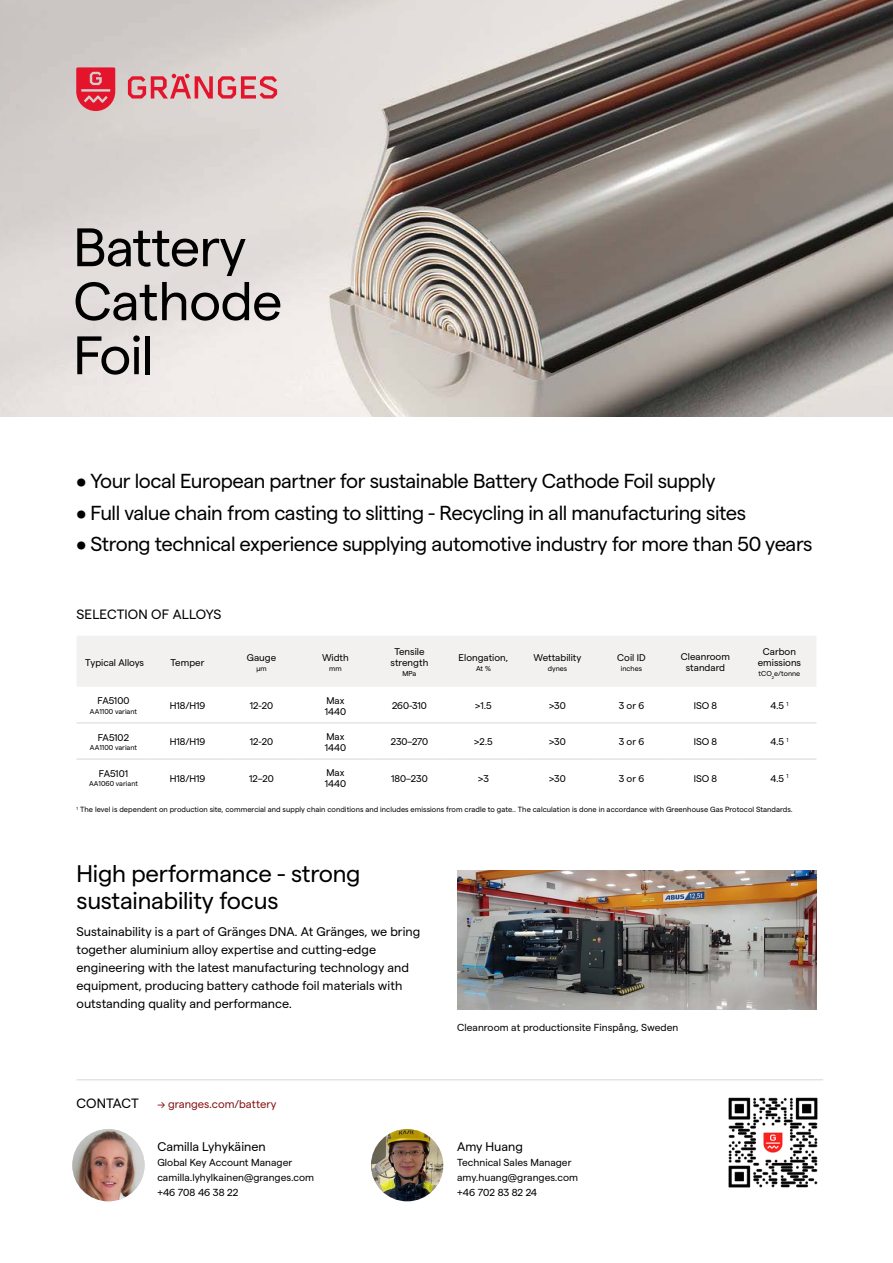
<style>
.page{position:relative;width:893px;height:1263px;background:#fff}
.page>*{position:absolute;margin:0;border:0;box-sizing:border-box;transform-origin:0 0}
.t1{font:54px/54px "Matter";letter-spacing:-.015em;color:#000}
.t2{font:24px/27px "Matter";letter-spacing:-.01em;color:#000}
.t3{font:20.25px "Matter";letter-spacing:-.02em;color:#000}
.t4{font:13.5px "Matter";letter-spacing:.01em;color:#000}
.t5{font:12.6px/18px "Matter";color:#000}
.t6{font:11.25px "Matter";color:#851313}
.t7{font:10.2px/15px "Matter";letter-spacing:.005em;color:#000}
.t8{font:9.75px/11.2px "Matter";color:#000;text-align:center}
.t9{font:7.5px "Matter";letter-spacing:.005em;color:#000}
.t10{font:7.2px "Matter";letter-spacing:.005em;color:#000}
</style>
<div class="page">
<img style="left:0;top:0;width:893px;height:417px">
<img style="left:457px;top:870px;width:359px;height:140px">
<div style="left:77px;top:636px;width:739px;height:51px;background:#f2f1f0"></div>
<hr style="left:77px;top:723px;width:74px;height:1px;background:#d9d6d3">
<hr style="left:151px;top:723px;width:74px;height:1px;background:#d9d6d3">
<hr style="left:225px;top:723px;width:73px;height:1px;background:#d9d6d3">
<hr style="left:298px;top:723px;width:74px;height:1px;background:#d9d6d3">
<hr style="left:372px;top:723px;width:74px;height:1px;background:#d9d6d3">
<hr style="left:446px;top:723px;width:74px;height:1px;background:#d9d6d3">
<hr style="left:520px;top:723px;width:74px;height:1px;background:#d9d6d3">
<hr style="left:594px;top:723px;width:74px;height:1px;background:#d9d6d3">
<hr style="left:668px;top:723px;width:74px;height:1px;background:#d9d6d3">
<hr style="left:742px;top:723px;width:74px;height:1px;background:#d9d6d3">
<hr style="left:77px;top:759px;width:74px;height:1px;background:#d9d6d3">
<hr style="left:151px;top:759px;width:74px;height:1px;background:#d9d6d3">
<hr style="left:225px;top:759px;width:73px;height:1px;background:#d9d6d3">
<hr style="left:298px;top:759px;width:74px;height:1px;background:#d9d6d3">
<hr style="left:372px;top:759px;width:74px;height:1px;background:#d9d6d3">
<hr style="left:446px;top:759px;width:74px;height:1px;background:#d9d6d3">
<hr style="left:520px;top:759px;width:74px;height:1px;background:#d9d6d3">
<hr style="left:594px;top:759px;width:74px;height:1px;background:#d9d6d3">
<hr style="left:668px;top:759px;width:74px;height:1px;background:#d9d6d3">
<hr style="left:742px;top:759px;width:74px;height:1px;background:#d9d6d3">
<img style="left:728px;top:1097px;width:90px;height:91px">
<hr style="left:77px;top:1079px;width:746px;height:1px;background:#d9d6d3">
<img style="left:72px;top:1129px;width:73px;height:72px;border-radius:36px">
<img style="left:371px;top:1129px;width:72px;height:72px;border-radius:36px">
<svg style="left:128px;top:74px;width:149px;height:25px;background:#de8990"></svg>
<svg style="left:76px;top:67px;width:39px;height:44px;background:#df4153"></svg>
<h1 class="t1" style="left:73px;top:216px;width:211px">Battery<br>Cathode<br>Foil</h1>
<h3 class="t3" style="left:77px;top:467px;width:641px">• Your local European partner for sustainable Battery Cathode Foil supply</h3>
<h3 class="t3" style="left:77px;top:498px;width:671px">• Full value chain from casting to slitting - Recycling in all manufacturing sites</h3>
<h3 class="t3" style="left:77px;top:530px;width:737px">• Strong technical experience supplying automotive industry for more than 50 years</h3>
<h3 class="t4" style="left:77px;top:604px;width:146px">SELECTION OF ALLOYS</h3>
<p class="t8" style="left:85px;top:656px;width:60px">Typical Alloys</p>
<p class="t8" style="left:171px;top:656px;width:35px">Temper</p>
<p class="t8" style="left:247px;top:651px;width:31px">Gauge</p>
<p class="t10" style="left:256px;top:663px;width:12px">μm</p>
<p class="t8" style="left:322px;top:651px;width:29px">Width</p>
<p class="t10" style="left:329px;top:663px;width:14px">mm</p>
<p class="t8" style="left:391px;top:645px;width:39px">Tensile strength</p>
<p class="t10" style="left:403px;top:668px;width:15px">MPa</p>
<p class="t8" style="left:459px;top:651px;width:51px">Elongation,</p>
<p class="t10" style="left:476px;top:663px;width:16px">At %</p>
<p class="t8" style="left:534px;top:651px;width:49px">Wettability</p>
<p class="t10" style="left:548px;top:663px;width:21px">dynes</p>
<p class="t8" style="left:617px;top:651px;width:30px">Coil ID</p>
<p class="t10" style="left:621px;top:663px;width:23px">inches</p>
<p class="t8" style="left:681px;top:650px;width:51px">Cleanroom standard</p>
<p class="t8" style="left:758px;top:645px;width:45px">Carbon emissions</p>
<p class="t10" style="left:758px;top:668px;width:43px">tCO<sub>2</sub>e/tonne</p>
<p class="t8" style="left:98px;top:694px;width:33px">FA5100</p>
<p class="t10" style="left:90px;top:706px;width:49px">AA1100 variant</p>
<p class="t8" style="left:170px;top:699px;width:37px">H18/H19</p>
<p class="t8" style="left:250px;top:699px;width:25px">12-20</p>
<p class="t8" style="left:325px;top:694px;width:23px;text-align:left">Max<br>1440</p>
<p class="t8" style="left:392px;top:699px;width:36px">260-310</p>
<p class="t8" style="left:475px;top:699px;width:18px">&gt;1.5</p>
<p class="t8" style="left:549px;top:699px;width:18px">&gt;30</p>
<p class="t8" style="left:619px;top:699px;width:27px">3 or 6</p>
<p class="t8" style="left:694px;top:699px;width:25px">ISO 8</p>
<p class="t8" style="left:770px;top:699px;width:19px">4.5 <sup>1</sup></p>
<p class="t8" style="left:98px;top:731px;width:33px">FA5102</p>
<p class="t10" style="left:90px;top:742px;width:49px">AA1100 variant</p>
<p class="t8" style="left:170px;top:735px;width:37px">H18/H19</p>
<p class="t8" style="left:250px;top:735px;width:25px">12-20</p>
<p class="t8" style="left:325px;top:730px;width:23px;text-align:left">Max<br>1440</p>
<p class="t8" style="left:391px;top:735px;width:39px">230–270</p>
<p class="t8" style="left:474px;top:735px;width:20px">&gt;2.5</p>
<p class="t8" style="left:549px;top:735px;width:18px">&gt;30</p>
<p class="t8" style="left:619px;top:735px;width:27px">3 or 6</p>
<p class="t8" style="left:694px;top:735px;width:25px">ISO 8</p>
<p class="t8" style="left:770px;top:735px;width:19px">4.5 <sup>1</sup></p>
<p class="t8" style="left:99px;top:767px;width:31px">FA5101</p>
<p class="t10" style="left:89px;top:779px;width:50px">AA1060 variant</p>
<p class="t8" style="left:170px;top:772px;width:37px">H18/H19</p>
<p class="t8" style="left:249px;top:772px;width:26px">12–20</p>
<p class="t8" style="left:325px;top:766px;width:23px;text-align:left">Max<br>1440</p>
<p class="t8" style="left:391px;top:772px;width:38px">180–230</p>
<p class="t8" style="left:478px;top:772px;width:12px">&gt;3</p>
<p class="t8" style="left:549px;top:772px;width:18px">&gt;30</p>
<p class="t8" style="left:619px;top:772px;width:27px">3 or 6</p>
<p class="t8" style="left:694px;top:772px;width:25px">ISO 8</p>
<p class="t8" style="left:770px;top:772px;width:19px">4.5 <sup>1</sup></p>
<p class="t9" style="left:77px;top:804px;width:718px"><sup>1</sup> The level is dependent on production site, commercial and supply chain conditions and includes emissions from cradle to gate.. The calculation is done in accordance with Greenhouse Gas Protocol Standards.</p>
<h2 class="t2" style="left:77px;top:858px;width:286px">High performance - strong sustainability focus</h2>
<p class="t5" style="left:77px;top:922px;width:345px">Sustainability is a part of Gränges DNA. At Gränges, we bring together aluminium alloy expertise and cutting-edge engineering with the latest manufacturing technology and equipment, producing battery cathode foil materials with outstanding quality and performance.</p>
<h3 class="t4" style="left:77px;top:1093px;width:64px">CONTACT</h3>
<p class="t6" style="left:157px;top:1095px;width:121px">-&gt; granges.com/battery</p>
<p class="t5" style="left:157px;top:1136px;width:110px">Camilla Lyhykäinen</p>
<p class="t7" style="left:157px;top:1154px;width:158px">Global Key Account Manager camilla.lyhylkainen@granges.com +46 708 46 38 22</p>
<p class="t7" style="left:457px;top:1019px;width:223px">Cleanroom at productionsite Finspång, Sweden</p>
<p class="t5" style="left:457px;top:1136px;width:67px">Amy Huang</p>
<p class="t7" style="left:457px;top:1154px;width:122px">Technical Sales Manager amy.huang@granges.com +46 702 83 82 24</p>
</div>
